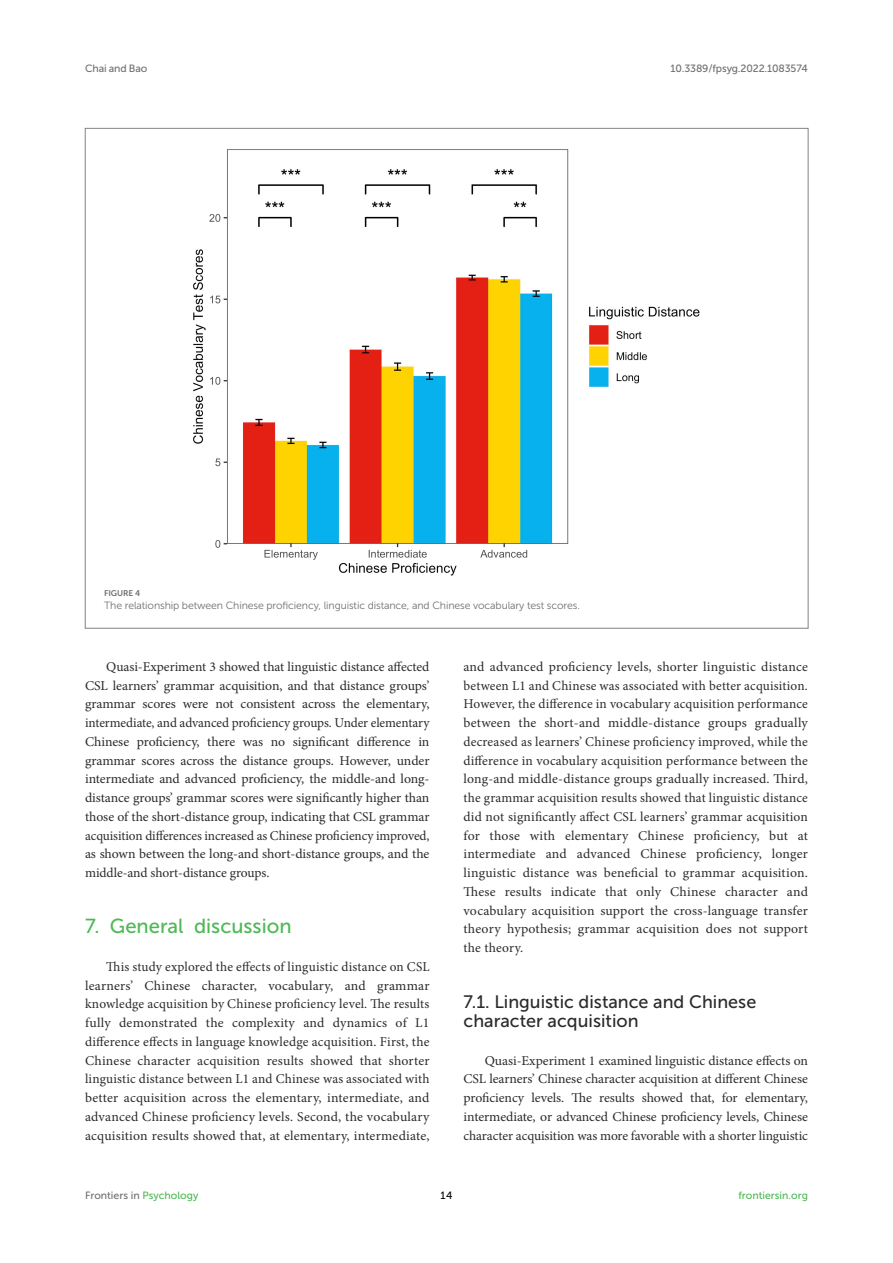
<style>
.page{position:relative;width:893px;height:1263px;background:#fff}
.page>*{position:absolute;margin:0;border:0;box-sizing:border-box;transform-origin:0 0}
.HEAD_1{font:20.25px "Museo Sans 500";color:#4eb855}
.HEAD_2{font:18px/18.8px "Museo Sans 500";color:#2b2b2a}
.TEXT_FLUSH{font:13.5px/18.8px "Minion Pro";letter-spacing:.005em;color:#2b2b2a;text-align:justify}
.TEXT{font:13.5px/18.8px "Minion Pro";letter-spacing:-.01em;color:#2b2b2a;text-align:justify}
.FIG_LEG{font:10.5px "Museo Sans 300";letter-spacing:-.01em;color:#706f70}
.t1{font:10.5px "Museo Sans 500";letter-spacing:-.015em;color:#706f70}
.t2{font:10.5px "Museo Sans 500";color:#4eb855}
.t3{font:10.5px "Museo Sans 500";color:#000}
.FIG_HD{font:8.25px "Museo Sans 700";letter-spacing:-.01em;color:#706f70}
.s1{color:#4eb855}
</style>
<div class="page">
<img style="left:193px;top:149px;width:507px;height:427px">
<p class="t1" style="left:85px;top:63px;width:64px">Chai and Bao</p>
<p class="t1" style="left:671px;top:63px;width:139px">10.3389/fpsyg.2022.1083574</p>
<p class="FIG_HD" style="left:104px;top:588px;width:37px">FIGURE 4</p>
<p class="FIG_LEG" style="left:104px;top:600px;width:477px">The relationship between Chinese proficiency, linguistic distance, and Chinese vocabulary test scores.</p>
<p class="TEXT" style="left:85px;top:657px;width:346px;text-indent:21px">Quasi-Experiment 3 showed that linguistic distance affected CSL learners’ grammar acquisition, and that distance groups’ grammar scores were not consistent across the elementary, intermediate, and advanced proficiency groups. Under elementary Chinese proficiency, there was no significant difference in grammar scores across the distance groups. However, under intermediate and advanced proficiency, the middle-and long&shy;distance groups’ grammar scores were significantly higher than those of the short-distance group, indicating that CSL grammar acquisition differences increased as Chinese proficiency improved, as shown between the long-and short-distance groups, and the middle-and short-distance groups.</p>
<p class="HEAD_1" style="left:85px;top:915px;width:208px">7. General discussion</p>
<p class="TEXT_FLUSH" style="left:85px;top:957px;width:346px;text-indent:21px">This study explored the effects of linguistic distance on CSL learners’ Chinese character, vocabulary, and grammar knowledge acquisition by Chinese proficiency level. The results fully demonstrated the complexity and dynamics of L1 difference effects in language knowledge acquisition. First, the Chinese character acquisition results showed that shorter linguistic distance between L1 and Chinese was associated with better acquisition across the elementary, intermediate, and advanced Chinese proficiency levels. Second, the vocabulary acquisition results showed that, at elementary, intermediate,</p>
<p class="TEXT_FLUSH" style="left:463px;top:657px;width:346px">and advanced proficiency levels, shorter linguistic distance between L1 and Chinese was associated with better acquisition.<br>However, the difference in vocabulary acquisition performance between the short-and middle-distance groups gradually decreased as learners’ Chinese proficiency improved, while the difference in vocabulary acquisition performance between the long-and middle-distance groups gradually increased. Third, the grammar acquisition results showed that linguistic distance did not significantly affect CSL learners’ grammar acquisition for those with elementary Chinese proficiency, but at intermediate and advanced Chinese proficiency, longer linguistic distance was beneficial to grammar acquisition.<br>These results indicate that only Chinese character and vocabulary acquisition support the cross-language transfer theory hypothesis; grammar acquisition does not support the theory.</p>
<p class="HEAD_2" style="left:463px;top:993px;width:294px">7.1. Linguistic distance and Chinese character acquisition</p>
<p class="TEXT_FLUSH" style="left:463px;top:1051px;width:346px;text-indent:21px">Quasi-Experiment 1 examined linguistic distance effects on CSL learners’ Chinese character acquisition at different Chinese proficiency levels. The results showed that, for elementary, intermediate, or advanced Chinese proficiency levels, Chinese character acquisition was more favorable with a shorter linguistic</p>
<p class="t1" style="left:85px;top:1190px;width:115px">Frontiers in <span class="s1">Psychology</span></p>
<p class="t3" style="left:441px;top:1190px;width:13px">14</p>
<p class="t2" style="left:738px;top:1190px;width:71px">frontiersin.org</p>
</div>
